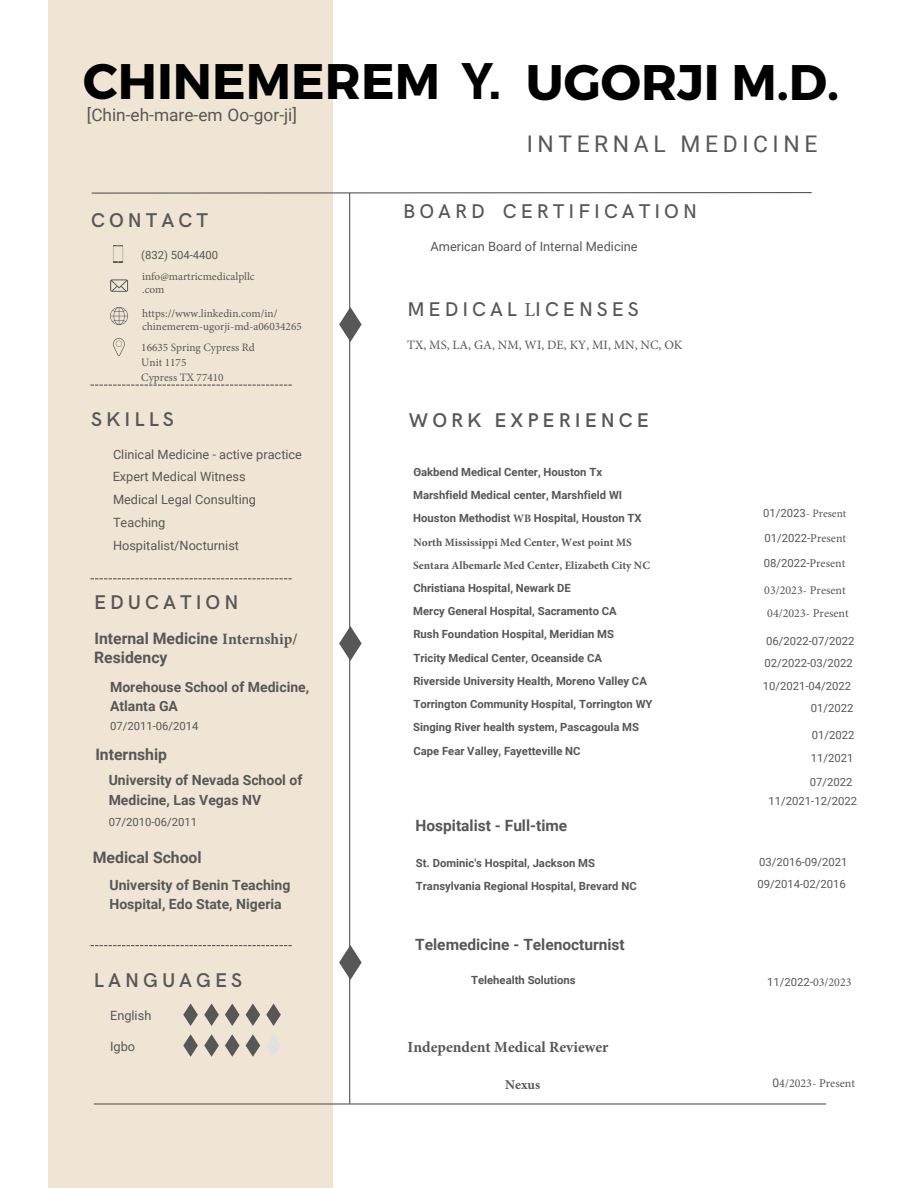
<style>
.page{position:relative;width:918px;height:1188px;background:#fff}
.page>*{position:absolute;margin:0;border:0;box-sizing:border-box;transform-origin:0 0}
.t1{font:700 49.95px "Montserrat";color:#000}
.t2{font:22.95px "Roboto";letter-spacing:.2em;color:#575757}
.t3{font:600 19.95px "HK Grotesk";letter-spacing:.2em;color:#575757}
.t4{font:500 19.95px "HK Grotesk";color:#575757}
.t5{font:17.25px "Roboto";color:#575757}
.t6{font:700 15.75px/18.9px "Roboto";color:#575757}
.t7{font:700 15.45px "Roboto";color:#575757}
.t8{font:700 15.45px "Minion Pro";color:#575757}
.t9{font:700 13.95px/19.2px "Roboto";color:#575757}
.t10{font:700 13.5px "Minion Pro";color:#575757}
.t11{font:12.75px/22.6px "Roboto";color:#575757}
.t12{font:12.75px "Minion Pro";color:#575757}
.t13{font:12px/23px "Minion Pro";color:#575757}
.t14{font:700 11.25px/23.2px "Roboto";color:#575757}
.t15{font:11.25px/22.6px "Roboto";color:#575757;text-align:center}
.t16{font:11.25px/15px "Minion Pro";color:#575757}
.t17{font:700 11.25px/23.2px "Minion Pro";color:#575757}
.s1{font-family:"Helvetica"}
.s2{font-family:"Minion Pro"}
.s3{font-family:"Minion Pro";font-weight:400}
.s4{font-family:"Roboto"}
.s5{font-family:"Minion Pro";font-size:12px}
.s6{font-size:12px}
</style>
<div class="page">
<div style="left:49px;top:0;width:283px;height:1188px;background:#f0e5d4"></div>
<hr style="left:349px;top:193px;width:1px;height:911px;background:#575757">
<svg style="left:91px;top:191px;width:721px;height:3px"></svg>
<svg style="left:89px;top:385px;width:203px;height:1px"></svg>
<svg style="left:89px;top:578px;width:203px;height:1px"></svg>
<svg style="left:89px;top:945px;width:203px;height:1px"></svg>
<hr style="left:94px;top:1103px;width:732px;height:2px;background:#575757">
<svg style="left:113px;top:245px;width:10px;height:18px"></svg>
<svg style="left:110px;top:307px;width:18px;height:18px"></svg>
<svg style="left:110px;top:279px;width:18px;height:13px"></svg>
<svg style="left:113px;top:338px;width:12px;height:18px"></svg>
<svg style="left:339px;top:307px;width:23px;height:35px"></svg>
<svg style="left:339px;top:626px;width:23px;height:35px"></svg>
<svg style="left:339px;top:945px;width:23px;height:35px"></svg>
<svg style="left:183px;top:1003px;width:15px;height:23px"></svg>
<svg style="left:204px;top:1003px;width:15px;height:23px"></svg>
<svg style="left:225px;top:1003px;width:15px;height:23px"></svg>
<svg style="left:246px;top:1003px;width:14px;height:23px"></svg>
<svg style="left:266px;top:1003px;width:15px;height:23px"></svg>
<svg style="left:183px;top:1034px;width:15px;height:23px"></svg>
<svg style="left:204px;top:1034px;width:15px;height:23px"></svg>
<svg style="left:225px;top:1034px;width:15px;height:23px"></svg>
<svg style="left:267px;top:1035px;width:14px;height:21px"></svg>
<svg style="left:246px;top:1034px;width:14px;height:23px"></svg>
<h1 class="t1" style="left:83px;top:49px;width:754px">!"#$%&amp;%'%&amp; <span class="s1">Y.</span> ()*'+# &amp;,-,</h1>
<h3 class="t5" style="left:87px;top:105px;width:210px">[Chin-eh-mare-em Oo- or-ji]</h3>
<h3 class="t3" style="left:91px;top:209px;width:118px">CONTACT</h3>
<p class="t15" style="left:141px;top:244px;width:78px">(832) 504-4400</p>
<p class="t16" style="left:142px;top:269px;width:114px;line-height:13.5px">info@martricmedicalpllc .com</p>
<p class="t16" style="left:142px;top:307px;width:161px;line-height:13.5px">https://www.linkedin.com/in/ chinemerem-ugorji-md-a06034265</p>
<p class="t16" style="left:141px;top:340px;width:115px">16635 Spring Cypress Rd<br>Unit 1175<br>Cypress TX 77410</p>
<h3 class="t3" style="left:91px;top:408px;width:84px">SKILLS</h3>
<p class="t11" style="left:113px;top:443px;width:191px">Clinical Medicine - active practice<br>Expert Medical Witness<br>Medical Legal Consulting<br>Teaching</p>
<p class="t11" style="left:113px;top:534px;width:128px">Hospitalist/Nocturnist</p>
<h3 class="t3" style="left:94px;top:591px;width:146px">E D U C A T I O N</h3>
<h3 class="t6" style="left:94px;top:629px;width:205px">Internal Medicine <span class="s2">Internship/<br></span>Residency</h3>
<p class="t9" style="left:110px;top:677px;width:201px">Morehouse School of Medicine,<br>Atlanta GA</p>
<p class="t15" style="left:110px;top:715px;width:90px">07/2011-06/2014</p>
<h3 class="t6" style="left:95px;top:745px;width:73px">Internship</h3>
<p class="t9" style="left:109px;top:771px;width:195px">University of Nevada School of<br>Medicine, Las Vegas NV</p>
<p class="t15" style="left:109px;top:811px;width:90px">07/2010-06/2011</p>
<h3 class="t6" style="left:93px;top:848px;width:110px">Medical School</h3>
<p class="t9" style="left:109px;top:875px;width:182px">University of Benin Teaching<br>Hospital, Edo State, Nigeria</p>
<h3 class="t3" style="left:94px;top:969px;width:150px">LANGUAGES</h3>
<p class="t11" style="left:110px;top:1004px;width:43px">English</p>
<p class="t11" style="left:110px;top:1035px;width:27px">Igbo</p>
<h2 class="t2" style="left:527px;top:131px;width:292px">INTERNAL MEDICINE</h2>
<h3 class="t4" style="left:403px;top:200px;width:295px">B O A R D C E R T I F I C A T I O N</h3>
<p class="t11" style="left:430px;top:235px;width:209px">American Board of Internal Medicine</p>
<h3 class="t4" style="left:407px;top:298px;width:233px">M E D I C A L <span class="s3">L</span>I C E N S E S</h3>
<p class="t12" style="left:407px;top:336px;width:277px">TX, MS, LA, GA, NM, WI, DE, KY, MI, MN, NC, OK</p>
<h3 class="t3" style="left:409px;top:409px;width:241px">W O R K E X P E R I E N C E</h3>
<p class="t14" style="left:413px;top:461px;width:230px">Oakbend Medical Center, Houston Tx<br>Marshfield Medical center, Marshfield WI<br>Houston Methodist <span class="s2">WB</span> Hospital, Houston TX</p>
<p class="t17" style="left:413px;top:530px;width:238px">North Mississippi Med Center, West point MS<br>Sentara Albemarle Med Center, Elizabeth City NC</p>
<p class="t14" style="left:413px;top:577px;width:241px">Christiana Hospital, Newark DE<br>Mercy General Hospital, Sacramento CA<br>Rush Foundation Hospital, Meridian MS<br>Tricity Medical Center, Oceanside CA<br>Riverside University Health, Moreno Valley CA Torrington Community Hospital, Torrington WY Singing River health system, Pascagoula MS Cape Fear Valley, Fayetteville NC</p>
<h3 class="t7" style="left:416px;top:817px;width:153px">Hospitalist - Full-time</h3>
<p class="t14" style="left:416px;top:852px;width:222px">St. Dominic's Hospital, Jackson MS<br>Transylvania Regional Hospital, Brevard NC</p>
<p class="t16" style="left:763px;top:506px;width:85px"><span class="s4">01/2023</span>- Present</p>
<p class="t15" style="left:765px;top:527px;width:83px">01/2022-<span class="s5">Present</span></p>
<p class="t15" style="left:764px;top:552px;width:83px">08/2022-<span class="s5">Present</span></p>
<p class="t13" style="left:764px;top:579px;width:86px">03/2023- Present<br>04/2023- Present</p>
<p class="t15" style="left:763px;top:630px;width:93px">06/2022-07/2022<br>02/2022-03/2022<br>10/2021-04/2022</p>
<p class="t15" style="left:811px;top:697px;width:44px">01/2022</p>
<p class="t15" style="left:812px;top:724px;width:44px">01/2022</p>
<p class="t15" style="left:811px;top:746px;width:44px">11/2021</p>
<p class="t15" style="left:769px;top:790px;width:90px">11/2021-12/2022</p>
<p class="t15" style="left:810px;top:771px;width:44px">07/2022</p>
<p class="t15" style="left:757px;top:852px;width:92px;line-height:21.6px;text-align:left">03/2016-09/2021<br>09/2014-02/2016</p>
<h3 class="t7" style="left:415px;top:935px;width:211px">Telemedicine - Telenocturnist</h3>
<p class="t14" style="left:471px;top:969px;width:106px">Telehealth Solutions</p>
<p class="t15" style="left:767px;top:970px;width:86px">11/2022<span class="s6">-</span><span class="s5">03/2023</span></p>
<h3 class="t8" style="left:408px;top:1036px;width:202px">Independent Medical Reviewer</h3>
<p class="t10" style="left:505px;top:1075px;width:37px">Nexus</p>
<p class="t13" style="left:773px;top:1072px;width:84px"><span class="s4">0</span>4/2023- Present</p>
</div>
